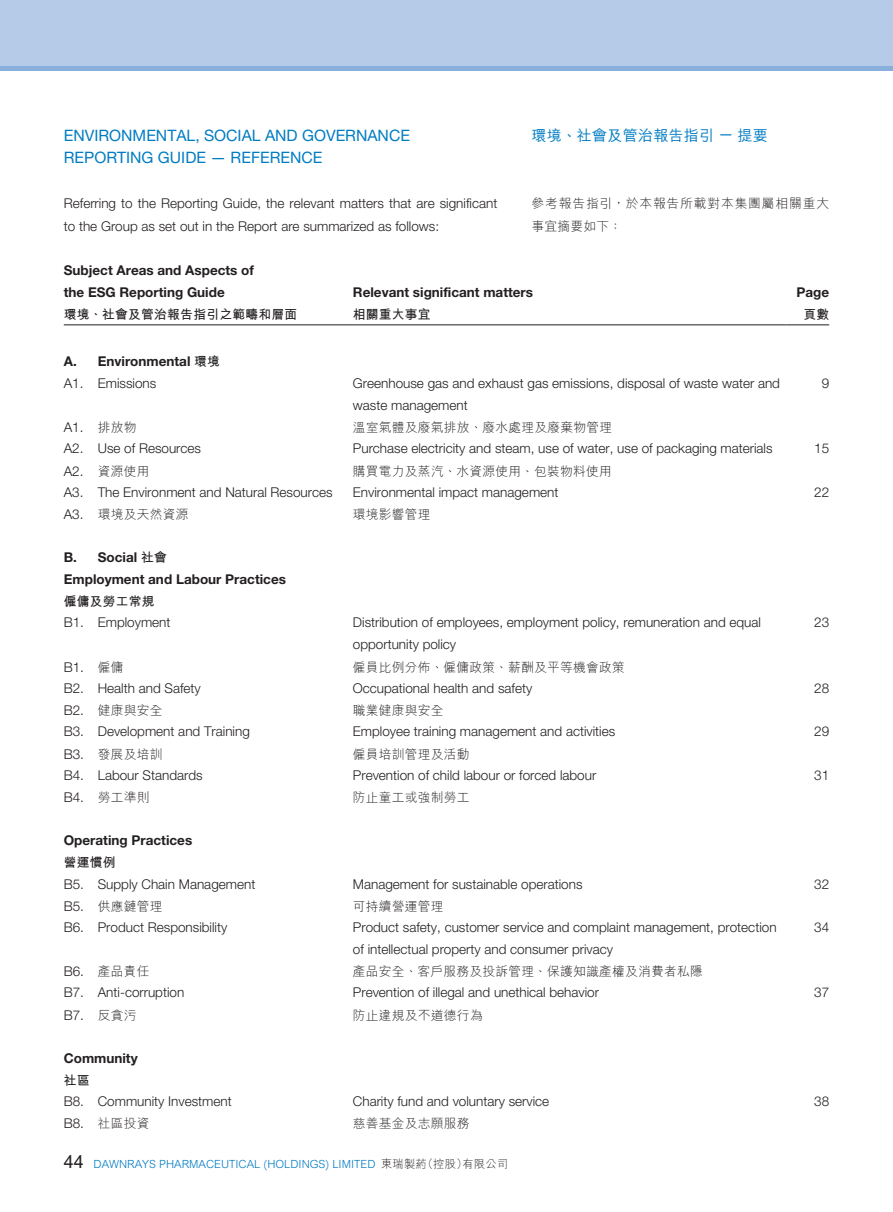
<style>
.page{position:relative;width:893px;height:1212px;background:#fff}
.page>*{position:absolute;margin:0;border:0;box-sizing:border-box;transform-origin:0 0}
._01_H1_E{font:15.75px/22.5px "Helvetica Neue LT Std";color:#007cc2}
._001_H1_C{font:500 15px "M Hei HK";letter-spacing:.02em;color:#007cc2}
._50_Table_txt{font:300 13.5px/21.8px "Helvetica Neue LT Std";color:#231f20}
._50_Table_txt-2{font:700 13.5px "Helvetica Neue LT Std";color:#231f20}
._00_txt_E{font:300 13.5px/22.5px "Helvetica Neue LT Std";color:#231f20}
._50_Table_txt-3{font:300 12.75px "M Hei HK";letter-spacing:.02em;color:#231f20}
._50_Table_txt-4{font:700 12.75px "M Hei HK";letter-spacing:.02em;color:#231f20}
._000_txt_C{font:300 12.75px/22.5px "M Hei HK";letter-spacing:.07em;color:#231f20}
.t1{font:300 11.25px "M Hei HK";color:#007cc2}
.s1{font-family:"Helvetica Neue LT Std";font-weight:400}
.s2{font-family:"M Hei HK";font-size:12.75px}
.s3{font-weight:500;font-size:18px;color:#231f20}
.s4{color:#231f20}
</style>
<div class="page">
<div style="left:0;top:0;width:893px;height:67px;background:#b6cbe8"></div>
<hr style="left:0;top:67px;width:893px;height:4px;background:#89b0dc">
<hr style="left:64px;top:324px;width:289px;height:1px;background:#231f20">
<hr style="left:353px;top:324px;width:434px;height:1px;background:#231f20">
<hr style="left:787px;top:324px;width:42px;height:1px;background:#231f20">
<p class="_001_H1_C" style="left:531px;top:125px;width:238px">環境、社會及管治報告指引 <span class="s1">—</span> 提要</p>
<p class="_01_H1_E" style="left:64px;top:124px;width:348px">ENVIRONMENTAL, SOCIAL AND GOVERNANCE<br>REPORTING GUIDE — REFERENCE</p>
<p class="_00_txt_E" style="left:64px;top:192px;width:435px">Referring to the Reporting Guide, the relevant matters that are significant to the Group as set out in the Report are summarized as follows:</p>
<p class="_50_Table_txt-2" style="left:64px;top:262px;width:192px">Subject Areas and Aspects of</p>
<p class="_50_Table_txt-2" style="left:64px;top:283px;width:162px">the ESG Reporting Guide</p>
<p class="_50_Table_txt-2" style="left:353px;top:283px;width:182px">Relevant significant matters</p>
<p class="_50_Table_txt-2" style="left:796px;top:283px;width:34px">Page</p>
<p class="_50_Table_txt-4" style="left:64px;top:305px;width:235px">環境、社會及管治報告指引之範疇和層面</p>
<p class="_50_Table_txt-4" style="left:353px;top:305px;width:79px">相關重大事宜</p>
<p class="_50_Table_txt-4" style="left:803px;top:305px;width:27px">頁數</p>
<p class="_50_Table_txt-2" style="left:64px;top:353px;width:15px">A.</p>
<p class="_50_Table_txt-2" style="left:98px;top:353px;width:124px">Environmental <span class="s2">環境</span></p>
<p class="_50_Table_txt" style="left:64px;top:372px;width:21px">A1.</p>
<p class="_50_Table_txt" style="left:98px;top:372px;width:60px">Emissions</p>
<p class="_50_Table_txt" style="left:353px;top:372px;width:429px">Greenhouse gas and exhaust gas emissions, disposal of waste water and waste management</p>
<p class="_50_Table_txt" style="left:822px;top:372px;width:9px">9</p>
<p class="_50_Table_txt" style="left:64px;top:416px;width:21px">A1.</p>
<p class="_50_Table_txt-3" style="left:98px;top:421px;width:40px">排放物</p>
<p class="_50_Table_txt-3" style="left:353px;top:421px;width:261px">溫室氣體及廢氣排放、廢水處理及廢棄物管理</p>
<p class="_50_Table_txt" style="left:64px;top:437px;width:21px">A2.</p>
<p class="_50_Table_txt" style="left:98px;top:437px;width:105px">Use of Resources</p>
<p class="_50_Table_txt" style="left:353px;top:437px;width:421px">Purchase electricity and steam, use of water, use of packaging materials</p>
<p class="_50_Table_txt" style="left:814px;top:437px;width:17px">15</p>
<p class="_50_Table_txt" style="left:64px;top:460px;width:21px">A2.</p>
<p class="_50_Table_txt-3" style="left:98px;top:465px;width:53px">資源使用</p>
<p class="_50_Table_txt-3" style="left:353px;top:465px;width:260px">購買電力及蒸汽、水資源使用、包裝物料使用</p>
<p class="_50_Table_txt" style="left:64px;top:481px;width:21px">A3.</p>
<p class="_50_Table_txt" style="left:98px;top:481px;width:236px">The Environment and Natural Resources</p>
<p class="_50_Table_txt" style="left:353px;top:481px;width:207px">Environmental impact management</p>
<p class="_50_Table_txt" style="left:814px;top:481px;width:17px">22</p>
<p class="_50_Table_txt" style="left:64px;top:503px;width:21px">A3.</p>
<p class="_50_Table_txt-3" style="left:98px;top:508px;width:92px">環境及天然資源</p>
<p class="_50_Table_txt-3" style="left:353px;top:508px;width:79px">環境影響管理</p>
<p class="_50_Table_txt-2" style="left:64px;top:549px;width:15px">B.</p>
<p class="_50_Table_txt-2" style="left:98px;top:549px;width:70px">Social <span class="s2">社會</span></p>
<p class="_50_Table_txt-2" style="left:64px;top:571px;width:224px">Employment and Labour Practices</p>
<p class="_50_Table_txt-4" style="left:64px;top:592px;width:92px">僱傭及勞工常規</p>
<p class="_50_Table_txt" style="left:64px;top:611px;width:22px">B1.</p>
<p class="_50_Table_txt" style="left:98px;top:611px;width:74px">Employment</p>
<p class="_50_Table_txt" style="left:353px;top:611px;width:410px">Distribution of employees, employment policy, remuneration and equal opportunity policy</p>
<p class="_50_Table_txt" style="left:814px;top:611px;width:17px">23</p>
<p class="_50_Table_txt" style="left:64px;top:656px;width:22px">B1.</p>
<p class="_50_Table_txt-3" style="left:98px;top:660px;width:27px">僱傭</p>
<p class="_50_Table_txt-3" style="left:353px;top:660px;width:273px">僱員比例分佈、僱傭政策、薪酬及平等機會政策</p>
<p class="_50_Table_txt" style="left:64px;top:677px;width:22px">B2.</p>
<p class="_50_Table_txt" style="left:98px;top:677px;width:105px">Health and Safety</p>
<p class="_50_Table_txt" style="left:353px;top:677px;width:181px">Occupational health and safety</p>
<p class="_50_Table_txt" style="left:814px;top:677px;width:17px">28</p>
<p class="_50_Table_txt" style="left:64px;top:699px;width:22px">B2.</p>
<p class="_50_Table_txt-3" style="left:98px;top:704px;width:66px">健康與安全</p>
<p class="_50_Table_txt-3" style="left:353px;top:704px;width:92px">職業健康與安全</p>
<p class="_50_Table_txt" style="left:64px;top:720px;width:22px">B3.</p>
<p class="_50_Table_txt" style="left:98px;top:720px;width:154px">Development and Training</p>
<p class="_50_Table_txt" style="left:353px;top:720px;width:264px">Employee training management and activities</p>
<p class="_50_Table_txt" style="left:814px;top:720px;width:17px">29</p>
<p class="_50_Table_txt" style="left:64px;top:743px;width:22px">B3.</p>
<p class="_50_Table_txt-3" style="left:98px;top:747px;width:66px">發展及培訓</p>
<p class="_50_Table_txt-3" style="left:353px;top:747px;width:118px">僱員培訓管理及活動</p>
<p class="_50_Table_txt" style="left:64px;top:764px;width:22px">B4.</p>
<p class="_50_Table_txt" style="left:98px;top:764px;width:106px">Labour Standards</p>
<p class="_50_Table_txt" style="left:353px;top:764px;width:245px">Prevention of child labour or forced labour</p>
<p class="_50_Table_txt" style="left:814px;top:764px;width:17px">31</p>
<p class="_50_Table_txt" style="left:64px;top:786px;width:22px">B4.</p>
<p class="_50_Table_txt-3" style="left:98px;top:791px;width:53px">勞工準則</p>
<p class="_50_Table_txt-3" style="left:353px;top:791px;width:118px">防止童工或強制勞工</p>
<p class="_50_Table_txt-2" style="left:64px;top:832px;width:130px">Operating Practices</p>
<p class="_50_Table_txt-4" style="left:64px;top:853px;width:53px">營運慣例</p>
<p class="_50_Table_txt" style="left:64px;top:872px;width:22px">B5.</p>
<p class="_50_Table_txt" style="left:98px;top:872px;width:159px">Supply Chain Management</p>
<p class="_50_Table_txt" style="left:353px;top:872px;width:231px">Management for sustainable operations</p>
<p class="_50_Table_txt" style="left:814px;top:872px;width:17px">32</p>
<p class="_50_Table_txt" style="left:64px;top:895px;width:22px">B5.</p>
<p class="_50_Table_txt-3" style="left:98px;top:900px;width:66px">供應鏈管理</p>
<p class="_50_Table_txt-3" style="left:353px;top:900px;width:92px">可持續營運管理</p>
<p class="_50_Table_txt" style="left:64px;top:916px;width:22px">B6.</p>
<p class="_50_Table_txt" style="left:98px;top:916px;width:131px">Product Responsibility</p>
<p class="_50_Table_txt" style="left:353px;top:916px;width:425px">Product safety, customer service and complaint management, protection of intellectual property and consumer privacy</p>
<p class="_50_Table_txt" style="left:814px;top:916px;width:17px">34</p>
<p class="_50_Table_txt" style="left:64px;top:960px;width:22px">B6.</p>
<p class="_50_Table_txt-3" style="left:98px;top:965px;width:53px">產品責任</p>
<p class="_50_Table_txt-3" style="left:353px;top:965px;width:351px">產品安全、客戶服務及投訴管理、保護知識產權及消費者私隱</p>
<p class="_50_Table_txt" style="left:64px;top:981px;width:22px">B7.</p>
<p class="_50_Table_txt" style="left:98px;top:981px;width:88px">Anti-corruption</p>
<p class="_50_Table_txt" style="left:353px;top:981px;width:248px">Prevention of illegal and unethical behavior</p>
<p class="_50_Table_txt" style="left:814px;top:981px;width:17px">37</p>
<p class="_50_Table_txt" style="left:64px;top:1004px;width:22px">B7.</p>
<p class="_50_Table_txt-3" style="left:98px;top:1008px;width:40px">反貪污</p>
<p class="_50_Table_txt-3" style="left:353px;top:1008px;width:131px">防止違規及不道德行為</p>
<p class="_50_Table_txt-2" style="left:64px;top:1049px;width:75px">Community</p>
<p class="_50_Table_txt-4" style="left:64px;top:1071px;width:27px">社區</p>
<p class="_50_Table_txt" style="left:64px;top:1090px;width:22px">B8.</p>
<p class="_50_Table_txt" style="left:98px;top:1090px;width:135px">Community Investment</p>
<p class="_50_Table_txt" style="left:353px;top:1090px;width:198px">Charity fund and voluntary service</p>
<p class="_50_Table_txt" style="left:814px;top:1090px;width:17px">38</p>
<p class="_50_Table_txt" style="left:64px;top:1112px;width:22px">B8.</p>
<p class="_50_Table_txt-3" style="left:98px;top:1117px;width:53px">社區投資</p>
<p class="_50_Table_txt-3" style="left:353px;top:1117px;width:118px">慈善基金及志願服務</p>
<p class="_000_txt_C" style="left:531px;top:192px;width:299px">參考報告指引，於本報告所載對本集團屬相關重大事宜摘要如下：</p>
<p class="t1" style="left:64px;top:1158px;width:446px"><span class="s3">44</span> DAWNRAYS PHARMACEUTICAL (HOLDINGS) LIMITED <span class="s4">東瑞製葯（控股）有限公司</span></p>
</div>
